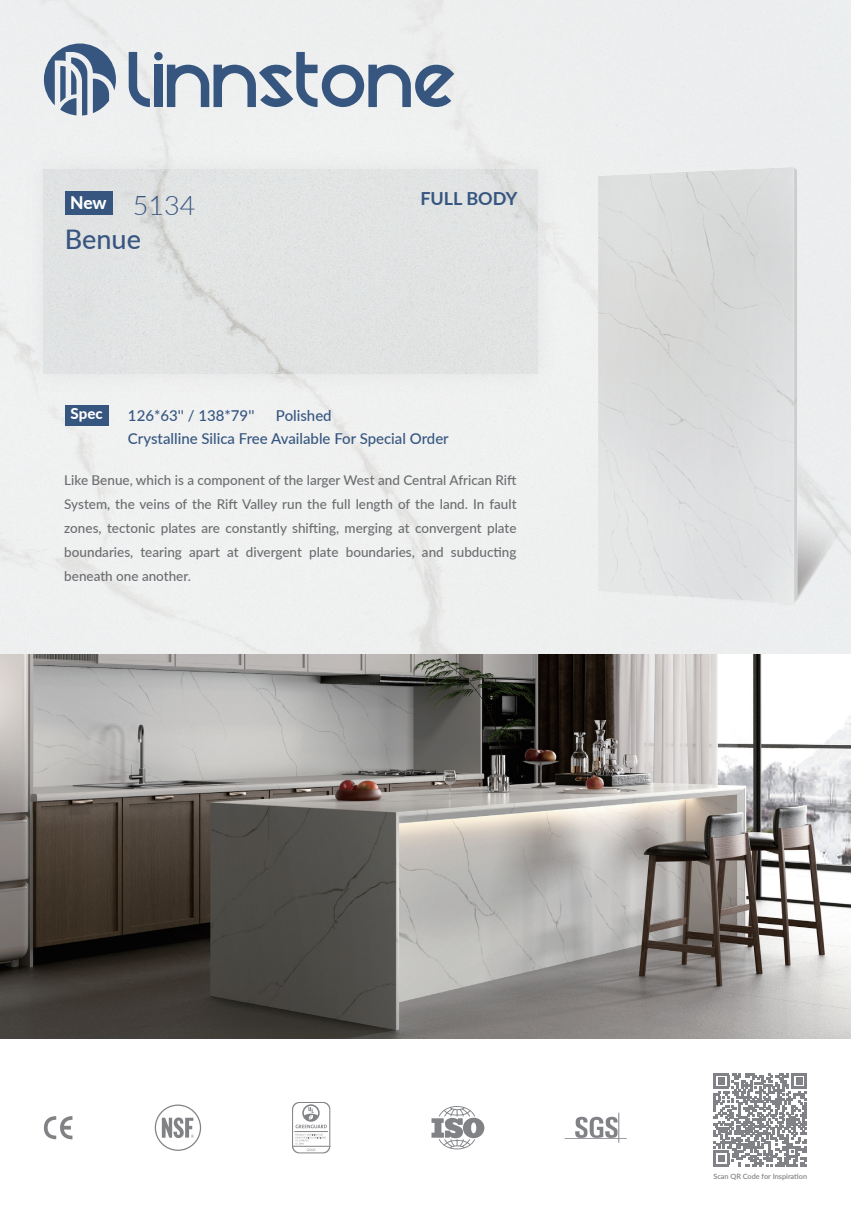
<style>
.page{position:relative;width:851px;height:1212px;background:#fff}
.page>*{position:absolute;margin:0;border:0;box-sizing:border-box;transform-origin:0 0}
.t1{font:500 27px "Lato";color:#385680}
.t2{font:300 27px "Lato";color:#385680}
.t3{font:700 18px "Lato";color:#365680}
.t4{font:800 17.4px "Lato";color:#fff}
.t5{font:500 15px/23.2px "Lato";color:#365680}
.t6{font:800 15px "Lato";color:#fff}
.t7{font:500 13.5px/24px "Lato";color:#6c6d70;text-align:justify}
.t8{font:600 7.35px "Lato";color:#808285}
</style>
<div class="page">
<svg style="left:155px;top:1104px;width:46px;height:47px"></svg>
<svg style="left:44px;top:1116px;width:28px;height:23px"></svg>
<svg style="left:564px;top:1113px;width:62px;height:30px"></svg>
<svg style="left:292px;top:1102px;width:38px;height:51px"></svg>
<svg style="left:431px;top:1106px;width:53px;height:43px"></svg>
<div style="left:0;top:0;width:850px;height:654px;background:#eeeff0"></div>
<div style="left:65px;top:405px;width:43px;height:20px;background:#365680"></div>
<img style="left:0;top:654px;width:850px;height:384px">
<div style="left:154px;top:65px;width:9px;height:42px;background:#365680"></div>
<svg style="left:129px;top:52px;width:21px;height:55px"></svg>
<svg style="left:167px;top:52px;width:287px;height:57px"></svg>
<svg style="left:44px;top:43px;width:72px;height:72px"></svg>
<div style="left:154px;top:52px;width:9px;height:8px;background:#365680;border-radius:50%"></div>
<div style="left:18px;top:144px;width:545px;height:255px;background:#eeefef"></div>
<div style="left:44px;top:169px;width:493px;height:204px;background:#e1e3e3"></div>
<div style="left:65px;top:191px;width:47px;height:23px;background:#365680"></div>
<svg style="left:713px;top:1073px;width:94px;height:93px"></svg>
<img style="left:540px;top:151px;width:310px;height:467px">
<h1 class="t2" style="left:133px;top:186px;width:64px">5134</h1>
<p class="t4" style="left:70px;top:190px;width:38px">New</p>
<h1 class="t1" style="left:65px;top:220px;width:78px">Benue</h1>
<h2 class="t3" style="left:420px;top:185px;width:99px">FULL BODY</h2>
<p class="t6" style="left:71px;top:403px;width:34px">Spec</p>
<p class="t5" style="left:128px;top:403px;width:128px">126*63'' / 138*79''</p>
<p class="t5" style="left:128px;top:403px;width:322px;text-indent:148px">Polished<br>Crystalline Silica Free Available For Special Order</p>
<p class="t7" style="left:64px;top:468px;width:453px">Like Benue, which is a component of the larger West and Central African Rift System, the veins of the Rift Valley run the full length of the land. In fault zones, tectonic plates are constantly shifting, merging at convergent plate boundaries, tearing apart at divergent plate boundaries, and subducting beneath one another.</p>
<p class="t8" style="left:713px;top:1171px;width:95px">Scan QR Code for Inspiration</p>
</div>
